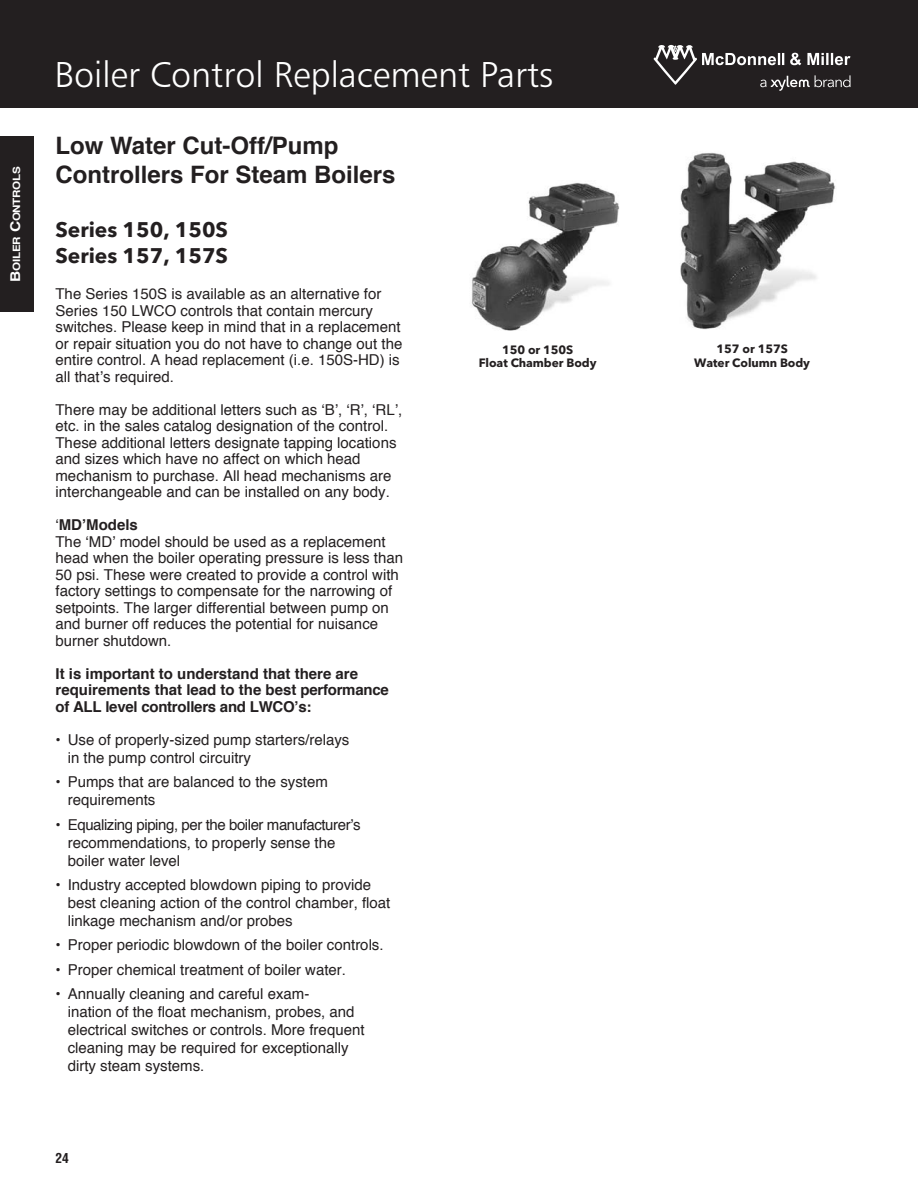
<style>
.page{position:relative;width:918px;height:1188px;background:#fff}
.page>*{position:absolute;margin:0;border:0;box-sizing:border-box;transform-origin:0 0}
.t1{font:36px "Humanist 777 BT Light B";color:#fff}
.t2{font:700 24px/28.8px "Helvetica";color:#231f20}
.t3{font:700 21px/25.5px "Avenir Next LT Pro";color:#231f20}
.t4{font:15px/16.5px "Helvetica";color:#231f20}
.t5{font:700 15px/16.5px "Helvetica";color:#231f20}
.t6{font:700 condensed 13.5px "Helvetica";color:#231f20}
.t7{font:700 12px/13.5px "Avenir Next LT Pro";letter-spacing:-.005em;color:#231f20;text-align:center}
.t8{font:700 10.2px "Helvetica";letter-spacing:-.02em;color:#fff;scale:1.15 1}
.s1{font-size:13.5px}
.s2{font-weight:700}
</style>
<div class="page">
<div style="left:0;top:0;width:918px;height:108px;background:#231f20"></div>
<div style="left:0;top:136px;width:34px;height:176px;background:#231f20"></div>
<svg style="left:654px;top:45px;width:196px;height:46px"></svg>
<img style="left:471px;top:183px;width:148px;height:148px">
<img style="left:680px;top:152px;width:156px;height:178px">
<p class="t8" style="left:12px;top:282px;width:102px;rotate:-90deg"><span class="s1">B</span>OILER <span class="s1">C</span>ONTROLS</p>
<h1 class="t1" style="left:55px;top:60px;width:500px">Boiler Control Replacement Parts</h1>
<h2 class="t2" style="left:56px;top:133px;width:342px">Low Water Cut-Off/Pump<br>Controllers For Steam Boilers</h2>
<h3 class="t3" style="left:56px;top:219px;width:174px">Series 150, 150S<br>Series 157, 157S</h3>
<p class="t4" style="left:56px;top:287px;width:348px">The Series 150S is available as an alternative for Series 150 LWCO controls that contain mercury switches. Please keep in mind that in a replacement or repair situation you do not have to change out the entire control. A head replacement (i.e. 150S-HD) is all that’s required.</p>
<p class="t4" style="left:56px;top:402px;width:348px">There may be additional letters such as ‘B’, ‘R’, ‘RL’, etc. in the sales catalog designation of the control.<br>These additional letters designate tapping locations and sizes which have no affect on which head mechanism to purchase. All head mechanisms are interchangeable and can be installed on any body.</p>
<p class="t4" style="left:56px;top:518px;width:349px">‘<span class="s2">MD’Models<br></span>The ‘MD’ model should be used as a replacement head when the boiler operating pressure is less than 50 psi. These were created to provide a control with factory settings to compensate for the narrowing of setpoints. The larger differential between pump on and burner off reduces the potential for nuisance burner shutdown.</p>
<p class="t5" style="left:55px;top:666px;width:335px">It is important to understand that there are requirements that lead to the best performance of ALL level controllers and LWCO’s:</p>
<p class="t4" style="left:68px;top:732px;width:283px;line-height:18px;text-indent:-12px">• Use of properly-sized pump starters/relays in the pump control circuitry</p>
<p class="t4" style="left:68px;top:774px;width:262px;line-height:18px;text-indent:-12px">• Pumps that are balanced to the system requirements</p>
<p class="t4" style="left:68px;top:816px;width:294px;line-height:18px;text-indent:-12px">• Equalizing piping, per the boiler manufacturer’s recommendations, to properly sense the boiler water level</p>
<p class="t4" style="left:68px;top:877px;width:324px;line-height:18px;text-indent:-12px">• Industry accepted blowdown piping to provide best cleaning action of the control chamber, float linkage mechanism and/or probes</p>
<p class="t4" style="left:55px;top:938px;width:330px">• Proper periodic blowdown of the boiler controls.</p>
<p class="t4" style="left:55px;top:963px;width:292px">• Proper chemical treatment of boiler water.</p>
<p class="t4" style="left:68px;top:986px;width:298px;line-height:18px;text-indent:-12px">• Annually cleaning and careful exam-<br>ination of the float mechanism, probes, and electrical switches or controls. More frequent cleaning may be required for exceptionally dirty steam systems.</p>
<p class="t6" style="left:56px;top:1150px;width:15px">24</p>
<p class="t7" style="left:479px;top:344px;width:119px">150 or 150S<br>Float Chamber Body</p>
<p class="t7" style="left:694px;top:344px;width:117px">157 or 157S<br>Water Column Body</p>
</div>
